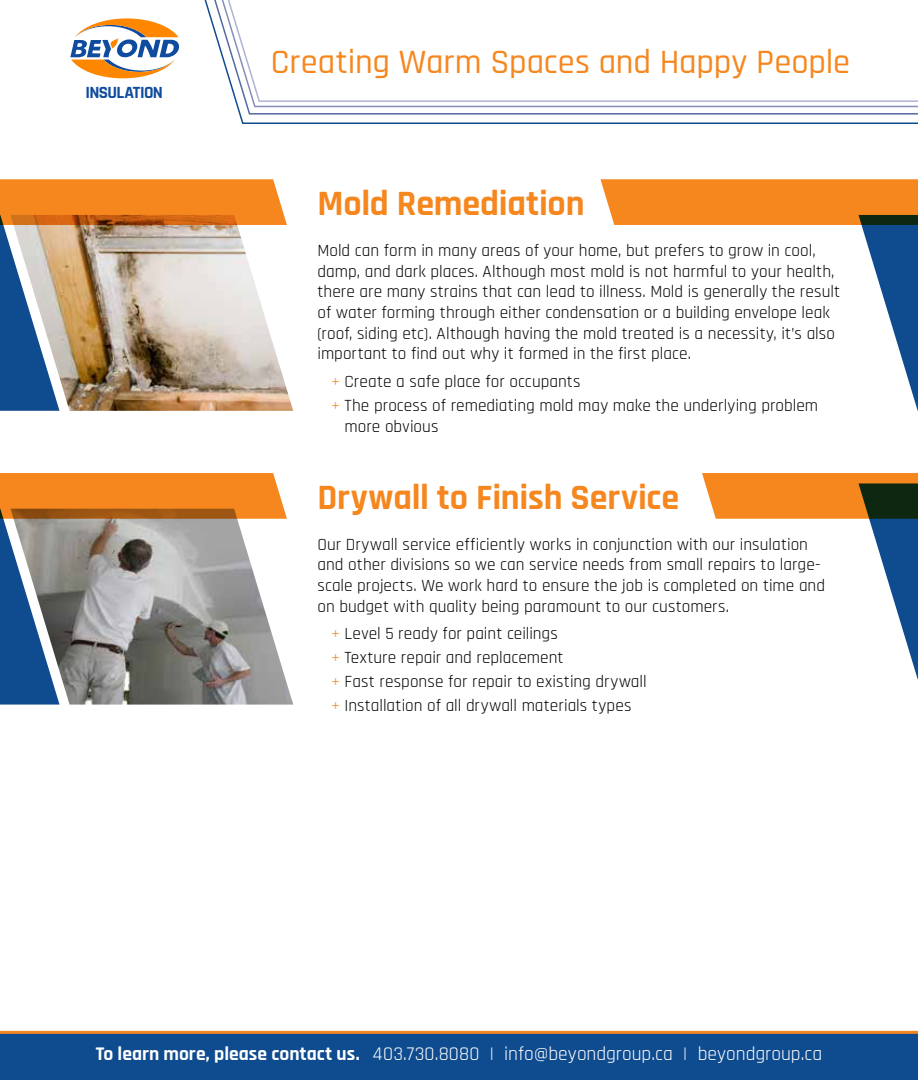
<style>
.page{position:relative;width:918px;height:1080px;background:#fff}
.page>*{position:absolute;margin:0;border:0;box-sizing:border-box;transform-origin:0 0}
.t1{font:700 36px "Rajdhani";letter-spacing:-.005em;color:#f6871f}
.t2{font:500 34.5px "Rajdhani";letter-spacing:-.005em;color:#f6871f}
.t3{font:19.5px "Rajdhani";letter-spacing:.005em;color:#fff}
.t4{font:17.25px/20.7px "Rajdhani";color:#000}
.t5{font:700 17.25px "Rajdhani";letter-spacing:-.04em;color:#0f4b9e}
.s1{color:#f6871f}
.s2{font-weight:700}
</style>
<div class="page">
<svg style="left:0;top:1030px;width:918px;height:50px;background:#20518a"></svg>
<svg style="left:0;top:473px;width:287px;height:232px;background:#a09082"></svg>
<img style="left:0;top:179px;width:287px;height:232px">
<svg style="left:702px;top:473px;width:216px;height:206px"></svg>
<svg style="left:600px;top:179px;width:318px;height:232px"></svg>
<svg style="left:70px;top:18px;width:109px;height:60px"></svg>
<svg style="left:204px;top:0;width:714px;height:124px"></svg>
<p class="t5" style="left:86px;top:82px;width:79px">INSULATION</p>
<h2 class="t2" style="left:271px;top:42px;width:581px">Creating Warm Spaces and Happy People</h2>
<h1 class="t1" style="left:318px;top:182px;width:269px">Mold Remediation</h1>
<p class="t4" style="left:318px;top:241px;width:524px">Mold can form in many areas of your home, but prefers to grow in cool, damp, and dark places. Although most mold is not harmful to your health, there are many strains that can lead to illness. Mold is generally the result of water forming through either condensation or a building envelope leak (roof, siding etc). Although having the mold treated is a necessity, it’s also important to find out why it formed in the first place.</p>
<p class="t4" style="left:331px;top:370px;width:489px;line-height:24px"><span class="s1">+</span> Create a safe place for occupants<br><span class="s1">+</span> The process of remediating mold may make the underlying problem</p>
<p class="t4" style="left:345px;top:416px;width:95px">more obvious</p>
<h1 class="t1" style="left:318px;top:475px;width:363px">Drywall to Finish Service</h1>
<p class="t4" style="left:318px;top:534px;width:509px">Our Drywall service efficiently works in conjunction with our insulation and other divisions so we can service needs from small repairs to large&shy;scale projects. We work hard to ensure the job is completed on time and on budget with quality being paramount to our customers.</p>
<p class="t4" style="left:331px;top:622px;width:317px;line-height:24px"><span class="s1">+</span> Level 5 ready for paint ceilings<br><span class="s1">+</span> Texture repair and replacement<br><span class="s1">+</span> Fast response for repair to existing drywall <span class="s1">+</span> Installation of all drywall materials types</p>
<p class="t3" style="left:96px;top:1043px;width:728px"><span class="s2">To learn more, please contact us.</span> 403.730.8080 | info@beyondgroup.ca | beyondgroup.ca</p>
</div>
